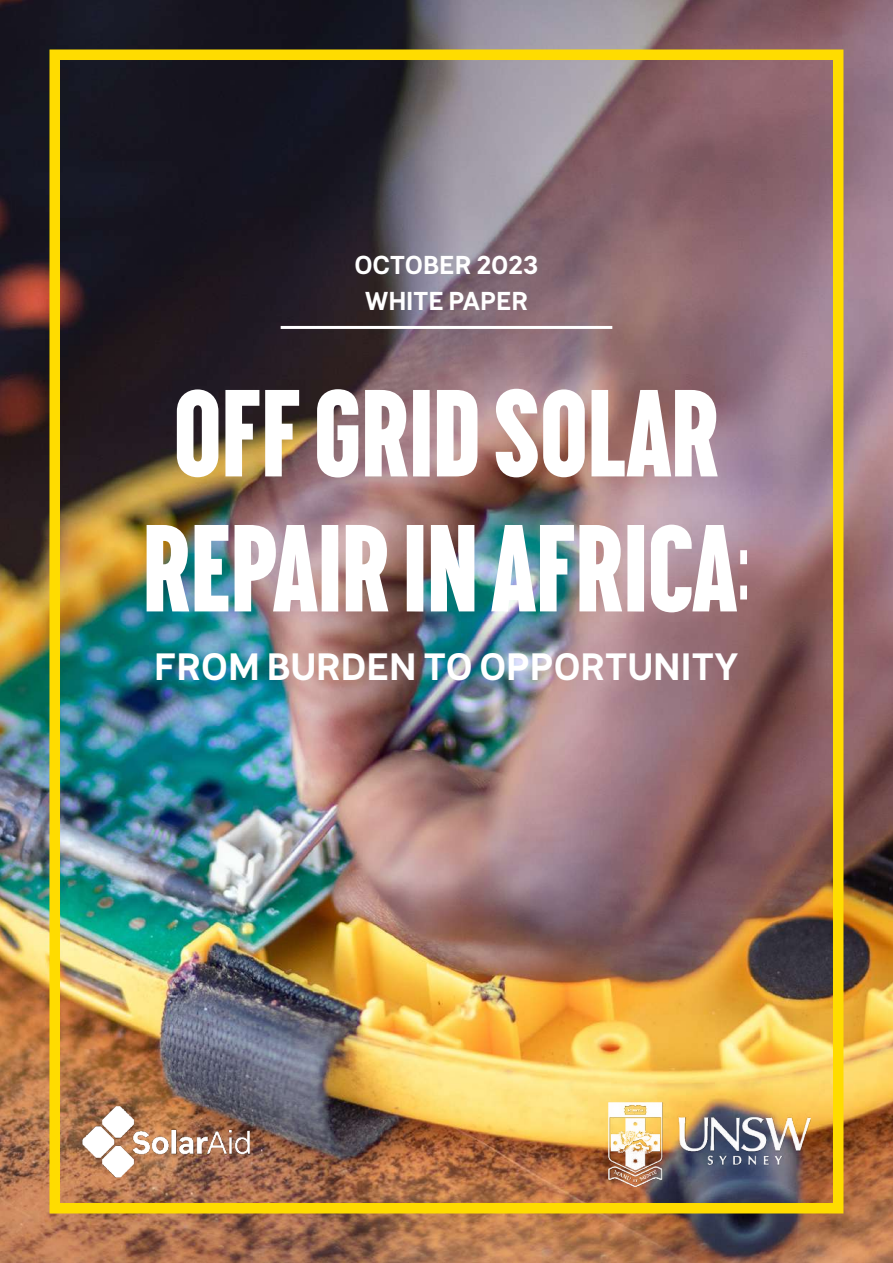
<style>
.page{position:relative;width:893px;height:1263px;background:#fff}
.page>*{position:absolute;margin:0;border:0;box-sizing:border-box;transform-origin:0 0}
.t1{font:900 121.8px/135px "Graph FF Condensed";color:#fff}
.t2{font:700 37.5px "Klima";color:#fff}
.t3{font:700 25.5px/36.6px "Klima";letter-spacing:-.01em;color:#fff;text-align:center}
</style>
<div class="page">
<img style="left:0;top:0;width:893px;height:1263px">
<div style="left:50px;top:50px;width:793px;height:1163px;border:10px solid #ffdc00"></div>
<img style="left:64px;top:1075px;width:217px;height:124px">
<hr style="left:281px;top:326px;width:331px;height:3px;background:#fff">
<img style="left:609px;top:1102px;width:202px;height:85px">
<p class="t3" style="left:354px;top:244px;width:186px">OCTOBER 2023<br>WHITE PAPER</p>
<p class="t1" style="left:143px;top:362px;width:609px">OFF GRID SOLAR<br>REPAIR IN AFRICA:</p>
<p class="t2" style="left:154px;top:634px;width:586px">FROM BURDEN TO OPPORTUNITY</p>
</div>
